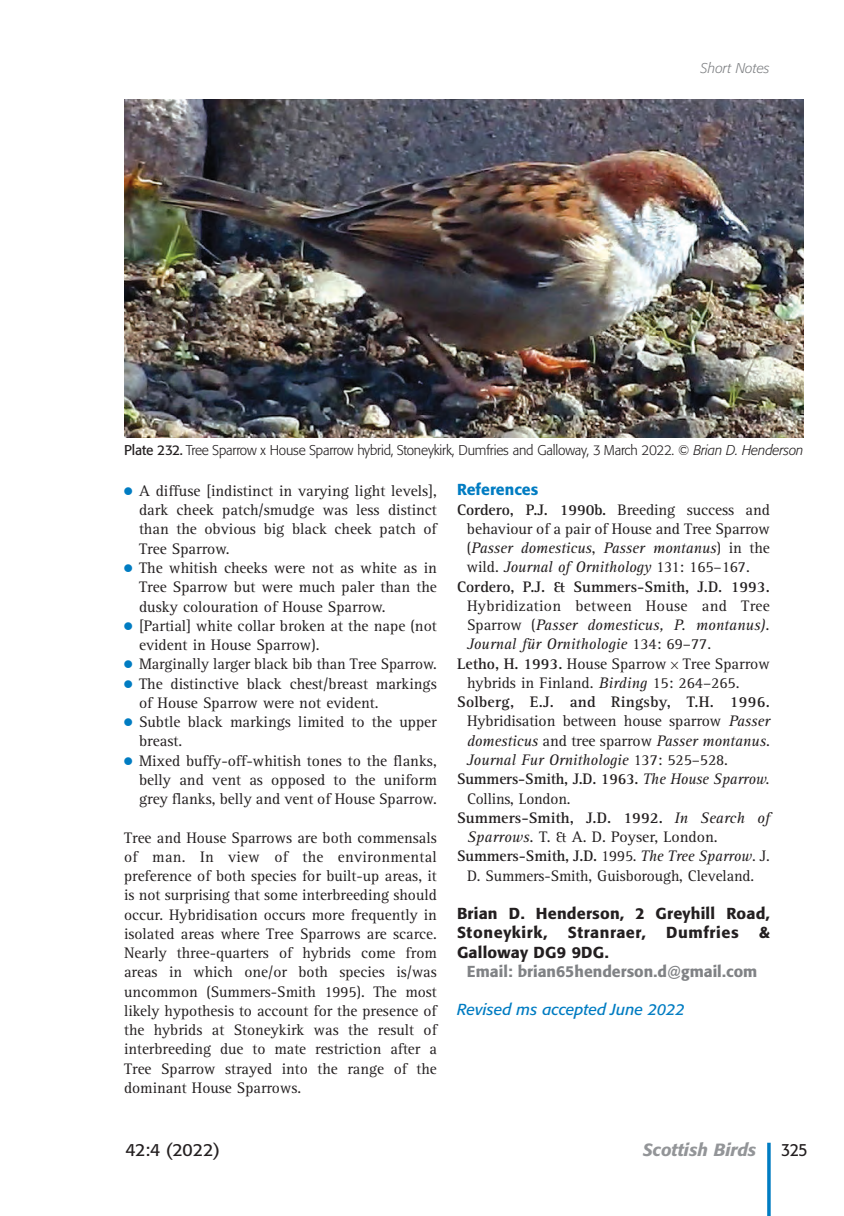
<style>
.page{position:relative;width:844px;height:1216px;background:#fff}
.page>*{position:absolute;margin:0;border:0;box-sizing:border-box;transform-origin:0 0}
.t1{font:italic 500 17.5px "Formata BQ";color:#939598}
.t2{font:17.5px "Formata BQ";letter-spacing:-.01em;color:#231f20}
.t3{font:17.5px "Formata BQ";letter-spacing:-.01em;color:#231f20;scale:.9 1}
.t4{font:15.75px/19.2px "AT Rotis Serif";color:#231f20;text-align:justify}
.t5{font:italic 15.75px "AT Rotis Serif";letter-spacing:-.005em;color:#231f20}
.t6{font:700 15.75px "AT Rotis Serif";color:#231f20}
.t7{font:500 15.75px/19.2px "Formata BQ";letter-spacing:.01em;color:#231f20}
.t8{font:500 15.75px "Formata BQ";color:#808285}
.t9{font:15.75px "AT Rotis Serif";letter-spacing:.02em;color:#231f20}
.t10{font:italic 15.75px "Formata BQ";color:#007cc2}
.t11{font:500 15.75px "Formata BQ";letter-spacing:.035em;color:#231f20}
.t12{font:500 15.75px "Formata BQ";color:#007cc2}
.t13{font:300 14px "Formata BQ";letter-spacing:-.01em;color:#231f20}
.t14{font:italic 300 14px "Formata BQ";color:#808285}
.s1{font-weight:400}
.s2{font-style:italic}
.s3{font-family:"Monotype Sorts";font-size:10.5px;color:#007cc2}
.s4{font-style:normal}
.s5{font-weight:700}
.s6{font-family:"Gill Sans";font-weight:300}
.s7{font-weight:400;font-style:italic}
</style>
<div class="page">
<hr style="left:767px;top:1142px;width:3px;height:73px;background:#007cc2">
<img style="left:124px;top:99px;width:679px;height:339px">
<p class="t14" style="left:700px;top:59px;width:70px">Short Notes</p>
<p class="t13" style="left:124px;top:442px;width:680px"><span class="s1">Plate 232.</span> Tree Sparrow x House Sparrow hybrid, Stoneykirk, Dumfries and Galloway, 3 March 2022. © <span class="s2">Brian D. Henderson</span></p>
<p class="t4" style="left:124px;top:481px;width:314px"><span class="s3">l</span> A diffuse [indistinct in varying light levels],</p>
<p class="t4" style="left:139px;top:501px;width:299px">dark cheek patch/smudge was less distinct</p>
<p class="t4" style="left:139px;top:520px;width:299px">than the obvious big black cheek patch of</p>
<p class="t4" style="left:139px;top:539px;width:92px">Tree Sparrow.</p>
<p class="t4" style="left:124px;top:558px;width:314px"><span class="s3">l</span> The whitish cheeks were not as white as in</p>
<p class="t4" style="left:139px;top:578px;width:299px">Tree Sparrow but were much paler than the</p>
<p class="t4" style="left:139px;top:597px;width:248px">dusky colouration of House Sparrow.</p>
<p class="t4" style="left:124px;top:616px;width:314px"><span class="s3">l</span> [Partial] white collar broken at the nape (not</p>
<p class="t4" style="left:139px;top:635px;width:182px">evident in House Sparrow).</p>
<p class="t4" style="left:124px;top:655px;width:314px"><span class="s3">l</span> Marginally larger black bib than Tree Sparrow.</p>
<p class="t4" style="left:124px;top:674px;width:314px"><span class="s3">l</span> The distinctive black chest/breast markings</p>
<p class="t4" style="left:139px;top:693px;width:241px">of House Sparrow were not evident.</p>
<p class="t4" style="left:124px;top:712px;width:314px"><span class="s3">l</span> Subtle black markings limited to the upper</p>
<p class="t4" style="left:139px;top:732px;width:45px">breast.</p>
<p class="t4" style="left:124px;top:751px;width:314px"><span class="s3">l</span> Mixed buffy-off-whitish tones to the flanks,</p>
<p class="t4" style="left:139px;top:770px;width:299px">belly and vent as opposed to the uniform</p>
<p class="t4" style="left:139px;top:789px;width:299px">grey flanks, belly and vent of House Sparrow.</p>
<p class="t4" style="left:124px;top:828px;width:314px">Tree and House Sparrows are both commensals of man. In view of the environmental preference of both species for built-up areas, it is not surprising that some interbreeding should occur. Hybridisation occurs more frequently in isolated areas where Tree Sparrows are scarce.<br>Nearly three-quarters of hybrids come from areas in which one/or both species is/was uncommon (Summers-Smith 1995). The most likely hypothesis to account for the presence of the hybrids at Stoneykirk was the result of interbreeding due to mate restriction after a Tree Sparrow strayed into the range of the dominant House Sparrows.</p>
<p class="t2" style="left:125px;top:1138px;width:96px">42:4 (2022)</p>
<p class="t12" style="left:457px;top:480px;width:83px">References</p>
<p class="t6" style="left:457px;top:500px;width:314px">Cordero, P.J. 1990b. <span class="s1">Breeding success and</span></p>
<p class="t4" style="left:467px;top:519px;width:304px">behaviour of a pair of House and Tree Sparrow</p>
<p class="t5" style="left:467px;top:539px;width:304px"><span class="s4">(</span>Passer domesticus<span class="s4">,</span> Passer montanus<span class="s4">) in the</span></p>
<p class="t5" style="left:467px;top:558px;width:284px"><span class="s4">wild.</span> Journal of Ornithology <span class="s4">131: 165–167.</span></p>
<p class="t6" style="left:457px;top:577px;width:314px">Cordero, P.J. &amp; Summers-Smith, J.D. 1993.</p>
<p class="t9" style="left:467px;top:596px;width:304px">Hybridization between House and Tree</p>
<p class="t5" style="left:467px;top:616px;width:304px"><span class="s4">Sparrow (</span>Passer domesticus, P. montanus).</p>
<p class="t5" style="left:467px;top:635px;width:246px">Journal für Ornithologie <span class="s4">134: 69–77.</span></p>
<p class="t4" style="left:457px;top:654px;width:314px"><span class="s5">Letho, H. 1993.</span> House Sparrow <span class="s6">x</span> Tree Sparrow</p>
<p class="t4" style="left:467px;top:673px;width:274px">hybrids in Finland. <span class="s2">Birding</span> 15: 264–265.</p>
<p class="t6" style="left:457px;top:692px;width:314px">Solberg, E.J. and Ringsby, T.H. 1996.</p>
<p class="t4" style="left:467px;top:712px;width:304px">Hybridisation between house sparrow <span class="s2">Passer</span></p>
<p class="t5" style="left:467px;top:731px;width:304px">domesticus <span class="s4">and tree sparrow</span> Passer montanus<span class="s4">.</span></p>
<p class="t5" style="left:467px;top:751px;width:262px">Journal Fur Ornithologie <span class="s4">137: 525–528.</span></p>
<p class="t6" style="left:457px;top:769px;width:314px">Summers-Smith, J.D. 1963. <span class="s7">The House Sparrow.</span></p>
<p class="t4" style="left:467px;top:789px;width:105px">Collins, London.</p>
<p class="t6" style="left:457px;top:808px;width:314px">Summers-Smith, J.D. 1992. <span class="s7">In Search of</span></p>
<p class="t4" style="left:467px;top:827px;width:252px"><span class="s2">Sparrows.</span> T. &amp; A. D. Poyser, London.</p>
<p class="t6" style="left:457px;top:846px;width:314px">Summers-Smith, J.D. <span class="s1">1995.</span> <span class="s7">The Tree Sparrow</span><span class="s1">. J.</span></p>
<p class="t4" style="left:467px;top:866px;width:289px">D. Summers-Smith, Guisborough, Cleveland.</p>
<p class="t7" style="left:457px;top:903px;width:314px">Brian D. Henderson, 2 Greyhill Road,<br>Stoneykirk,</p>
<p class="t11" style="left:567px;top:923px;width:79px">Stranraer,</p>
<p class="t11" style="left:666px;top:923px;width:74px">Dumfries</p>
<p class="t7" style="left:759px;top:923px;width:12px">&amp;</p>
<p class="t7" style="left:457px;top:942px;width:153px">Galloway DG9 9DG.</p>
<p class="t8" style="left:467px;top:961px;width:292px">Email: brian65henderson.d@gmail.com</p>
<p class="t10" style="left:457px;top:1000px;width:229px">Revised ms accepted June 2022</p>
<p class="t1" style="left:642px;top:1138px;width:115px">Scottish Birds</p>
<p class="t3" style="left:781px;top:1138px;width:31px">325</p>
</div>
